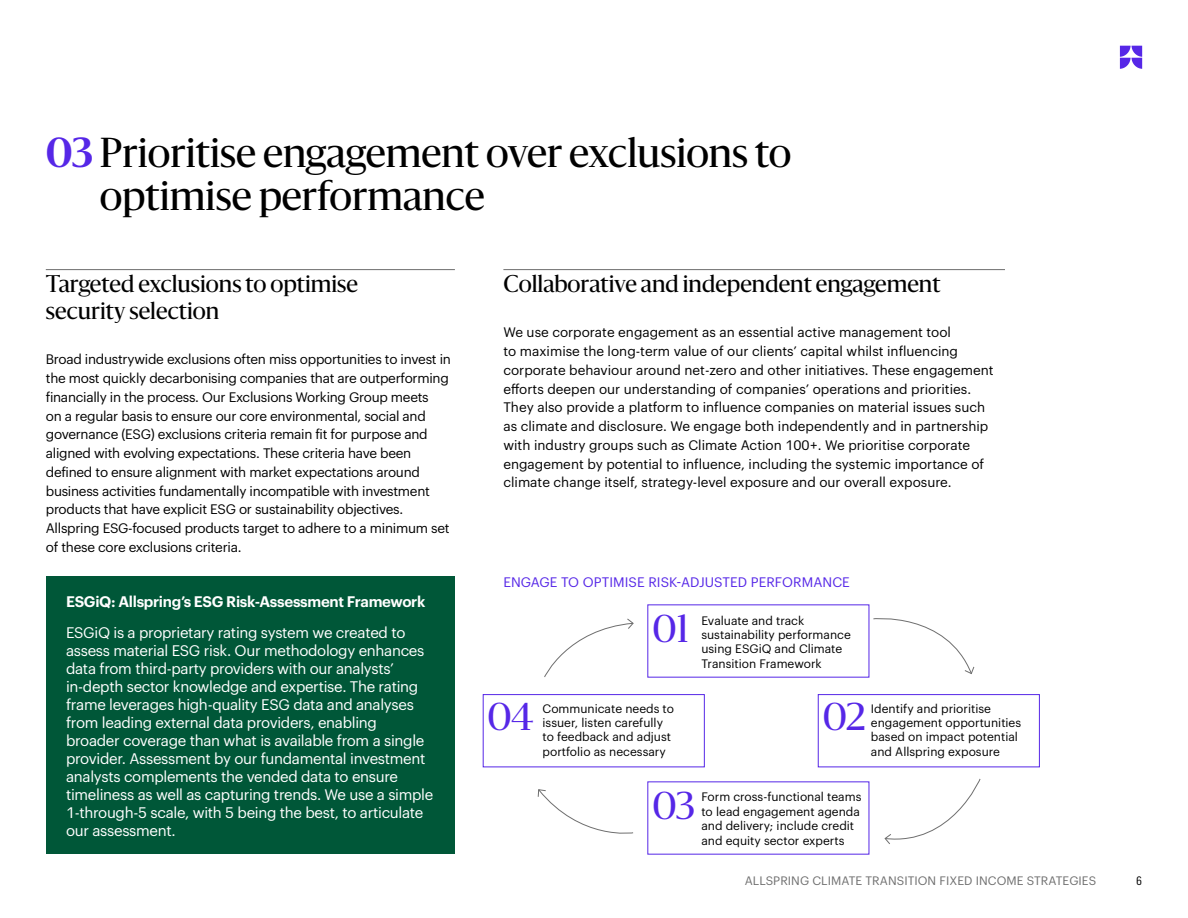
<style>
.page{position:relative;width:1188px;height:918px;background:#fff}
.page>*{position:absolute;margin:0;border:0;box-sizing:border-box;transform-origin:0 0}
.t1{font:39px/42.9px "Allspring Sanomat";color:#000}
.t2{font:36px "Allspring Sanomat";letter-spacing:-.015em;color:#5627e7}
.t3{font:22.5px/27px "Allspring Sanomat";color:#000}
.t4{font:15px/18px "Graphik TF";letter-spacing:-.02em;color:#fff}
.t5{font:600 15px "Graphik TF";letter-spacing:-.02em;color:#fff}
.t6{font:13.5px/18.8px "Graphik TF";letter-spacing:-.015em;color:#000}
.t7{font:13.5px "Graphik TF";letter-spacing:.005em;color:#5627e7}
.t8{font:12px/14.4px "Graphik TF";color:#000}
.t9{font:12px "Graphik TF";letter-spacing:.005em;color:#6e6e6e}
.t10{font:12px "Graphik Cond TF";color:#000}
.s1{font-weight:700;color:#5627e7}
</style>
<div class="page">
<div style="left:47px;top:576px;width:408px;height:278px;background:#005738"></div>
<hr style="left:46px;top:269px;width:409px;height:1px;background:#6e6e6e">
<hr style="left:503px;top:269px;width:502px;height:1px;background:#6e6e6e">
<svg style="left:483px;top:694px;width:557px;height:161px"></svg>
<svg style="left:873px;top:618px;width:102px;height:56px"></svg>
<svg style="left:544px;top:618px;width:90px;height:59px"></svg>
<svg style="left:537px;top:789px;width:97px;height:52px"></svg>
<svg style="left:884px;top:778px;width:97px;height:68px"></svg>
<svg style="left:1120px;top:46px;width:22px;height:23px"></svg>
<h1 class="t1" style="left:100px;top:129px;width:693px;text-indent:-54px"><span class="s1">03</span> Prioritise engagement over exclusions to optimise performance</h1>
<h3 class="t3" style="left:46px;top:268px;width:314px">Targeted exclusions to optimise security selection</h3>
<p class="t6" style="left:46px;top:349px;width:407px">Broad industrywide exclusions often miss opportunities to invest in the most quickly decarbonising companies that are outperforming financially in the process. Our Exclusions Working Group meets<br>on a regular basis to ensure our core environmental, social and governance (ESG) exclusions criteria remain fit for purpose and aligned with evolving expectations. These criteria have been defined to ensure alignment with market expectations around business activities fundamentally incompatible with investment products that have explicit ESG or sustainability objectives.<br>Allspring ESG-focused products target to adhere to a minimum set of these core exclusions criteria.</p>
<p class="t5" style="left:66px;top:590px;width:361px">ESGiQ: Allspring’s ESG Risk-Assessment Framework</p>
<p class="t4" style="left:66px;top:623px;width:369px">ESGiQ is a proprietary rating system we created to assess material ESG risk. Our methodology enhances data from third-party providers with our analysts’ in-depth sector knowledge and expertise. The rating frame leverages high-quality ESG data and analyses from leading external data providers, enabling broader coverage than what is available from a single provider. Assessment by our fundamental investment analysts complements the vended data to ensure timeliness as well as capturing trends. We use a simple 1-through-5 scale, with 5 being the best, to articulate our assessment.</p>
<h3 class="t3" style="left:503px;top:268px;width:439px">Collaborative and independent engagement</h3>
<p class="t6" style="left:503px;top:322px;width:492px">We use corporate engagement as an essential active management tool<br>to maximise the long-term value of our clients’ capital whilst influencing corporate behaviour around net-zero and other initiatives. These engagement efforts deepen our understanding of companies’ operations and priorities.<br>They also provide a platform to influence companies on material issues such as climate and disclosure. We engage both independently and in partnership with industry groups such as Climate Action 100+. We prioritise corporate engagement by potential to influence, including the systemic importance of climate change itself, strategy-level exposure and our overall exposure.</p>
<p class="t7" style="left:503px;top:572px;width:348px">ENGAGE TO OPTIMISE RISK-ADJUSTED PERFORMANCE</p>
<h2 class="t2" style="left:653px;top:603px;width:38px">01</h2>
<p class="t8" style="left:701px;top:612px;width:151px">Evaluate and track sustainability performance using ESGiQ and Climate<br>Transition Framework</p>
<h2 class="t2" style="left:823px;top:691px;width:44px">02</h2>
<p class="t8" style="left:871px;top:700px;width:152px">Identify and prioritise engagement opportunities based on impact potential and Allspring exposure</p>
<h2 class="t2" style="left:653px;top:780px;width:44px">03</h2>
<p class="t8" style="left:701px;top:789px;width:162px">Form cross-functional teams to lead engagement agenda and delivery; include credit and equity sector experts</p>
<h2 class="t2" style="left:487px;top:691px;width:48px">04</h2>
<p class="t8" style="left:543px;top:700px;width:133px">Communicate needs to issuer, listen carefully to feedback and adjust portfolio as necessary</p>
<p class="t9" style="left:745px;top:872px;width:353px">ALLSPRING CLIMATE TRANSITION FIXED INCOME STRATEGIES</p>
<p class="t10" style="left:1136px;top:872px;width:7px">6</p>
</div>
